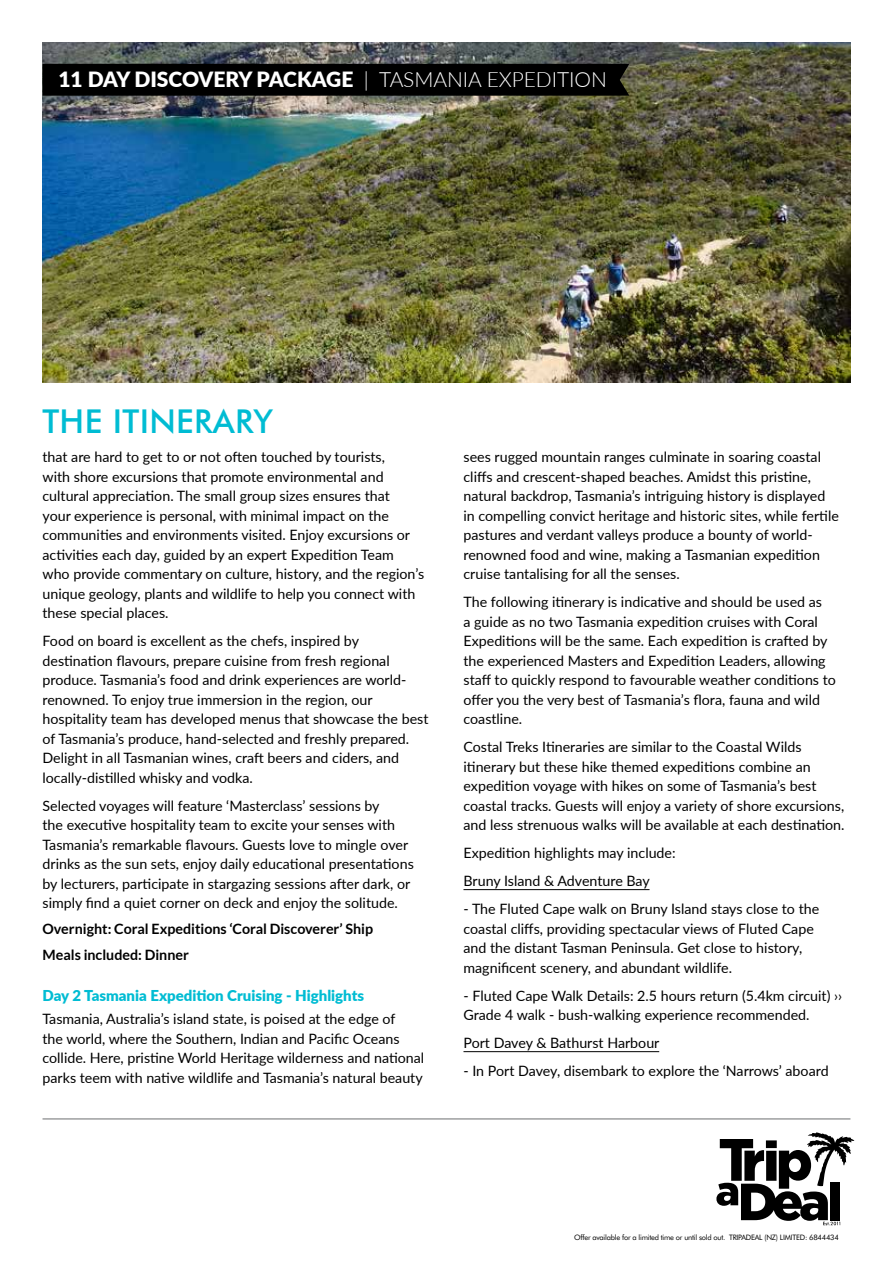
<style>
.page{position:relative;width:893px;height:1263px;background:#fff}
.page>*{position:absolute;margin:0;border:0;box-sizing:border-box;transform-origin:0 0}
.t1{font:500 33px "Futura BT";letter-spacing:.01em;color:#00bcd3}
.t2{font:900 21px "Lato";color:#fff}
.t3{font:900 15px "Lato";color:#00bcd3}
.t4{font:14.25px/19.5px "Lato";color:#000}
.t5{font:700 14.25px/25.8px "Lato";color:#000}
.t6{font:7.5px "Futura BT";letter-spacing:-.03em;color:#000}
.s1{font-weight:300}
</style>
<div class="page">
<svg style="left:716px;top:1132px;width:138px;height:93px"></svg>
<hr style="left:43px;top:1119px;width:807px;height:1px;background:#6d6e71">
<hr style="left:463px;top:889px;width:186px;height:1px;background:#000">
<hr style="left:463px;top:1051px;width:196px;height:1px;background:#000">
<img style="left:43px;top:43px;width:807px;height:340px">
<div style="left:43px;top:64px;width:586px;height:32px;background:#000"></div>
<h2 class="t2" style="left:58px;top:63px;width:550px">11 DAY DISCOVERY PACKAGE <span class="s1">| TASMANIA EXPEDITION</span></h2>
<h1 class="t1" style="left:43px;top:402px;width:232px">THE ITINERARY</h1>
<p class="t4" style="left:43px;top:447px;width:383px">that are hard to get to or not often touched by tourists,<br>with shore excursions that promote environmental and cultural appreciation. The small group sizes ensures that<br>your experience is personal, with minimal impact on the communities and environments visited. Enjoy excursions or activities each day, guided by an expert Expedition Team who provide commentary on culture, history, and the region’s unique geology, plants and wildlife to help you connect with these special places.</p>
<p class="t4" style="left:43px;top:631px;width:387px">Food on board is excellent as the chefs, inspired by destination flavours, prepare cuisine from fresh regional produce. Tasmania’s food and drink experiences are world&shy;renowned. To enjoy true immersion in the region, our hospitality team has developed menus that showcase the best of Tasmania’s produce, hand-selected and freshly prepared.<br>Delight in all Tasmanian wines, craft beers and ciders, and locally-distilled whisky and vodka.</p>
<p class="t4" style="left:43px;top:795px;width:373px">Selected voyages will feature ‘Masterclass’ sessions by<br>the executive hospitality team to excite your senses with Tasmania’s remarkable flavours. Guests love to mingle over drinks as the sun sets, enjoy daily educational presentations by lecturers, participate in stargazing sessions after dark, or simply find a quiet corner on deck and enjoy the solitude.</p>
<p class="t5" style="left:43px;top:916px;width:332px">Overnight: Coral Expeditions ‘Coral Discoverer’ Ship<br>Meals included: Dinner</p>
<p class="t3" style="left:43px;top:984px;width:323px">Day 2 Tasmania Expedition Cruising - Highlights</p>
<p class="t4" style="left:43px;top:1009px;width:383px">Tasmania, Australia’s island state, is poised at the edge of<br>the world, where the Southern, Indian and Pacific Oceans collide. Here, pristine World Heritage wilderness and national parks teem with native wildlife and Tasmania’s natural beauty</p>
<p class="t4" style="left:463px;top:447px;width:377px">sees rugged mountain ranges culminate in soaring coastal cliffs and crescent-shaped beaches. Amidst this pristine, natural backdrop, Tasmania’s intriguing history is displayed in compelling convict heritage and historic sites, while fertile pastures and verdant valleys produce a bounty of world&shy;renowned food and wine, making a Tasmanian expedition cruise tantalising for all the senses.</p>
<p class="t4" style="left:463px;top:592px;width:374px">The following itinerary is indicative and should be used as<br>a guide as no two Tasmania expedition cruises with Coral Expeditions will be the same. Each expedition is crafted by the experienced Masters and Expedition Leaders, allowing staff to quickly respond to favourable weather conditions to offer you the very best of Tasmania’s flora, fauna and wild coastline.</p>
<p class="t4" style="left:463px;top:737px;width:383px">Costal Treks Itineraries are similar to the Coastal Wilds itinerary but these hike themed expeditions combine an expedition voyage with hikes on some of Tasmania’s best coastal tracks. Guests will enjoy a variety of shore excursions, and less strenuous walks will be available at each destination.</p>
<p class="t4" style="left:463px;top:838px;width:214px;line-height:28px">Expedition highlights may include:<br>Bruny Island &amp; Adventure Bay</p>
<p class="t4" style="left:463px;top:899px;width:357px">- The Fluted Cape walk on Bruny Island stays close to the coastal cliffs, providing spectacular views of Fluted Cape and the distant Tasman Peninsula. Get close to history, magnificent scenery, and abundant wildlife.</p>
<p class="t4" style="left:463px;top:985px;width:380px">- Fluted Cape Walk Details: 2.5 hours return (5.4km circuit) ››<br>Grade 4 walk - bush-walking experience recommended.</p>
<p class="t4" style="left:463px;top:1033px;width:197px">Port Davey &amp; Bathurst Harbour</p>
<p class="t4" style="left:463px;top:1061px;width:367px">- In Port Davey, disembark to explore the ‘Narrows’ aboard</p>
<p class="t6" style="left:574px;top:1232px;width:266px">Offer available for a limited time or until sold out. TRIPADEAL (NZ) LIMITED: 6844434</p>
</div>
